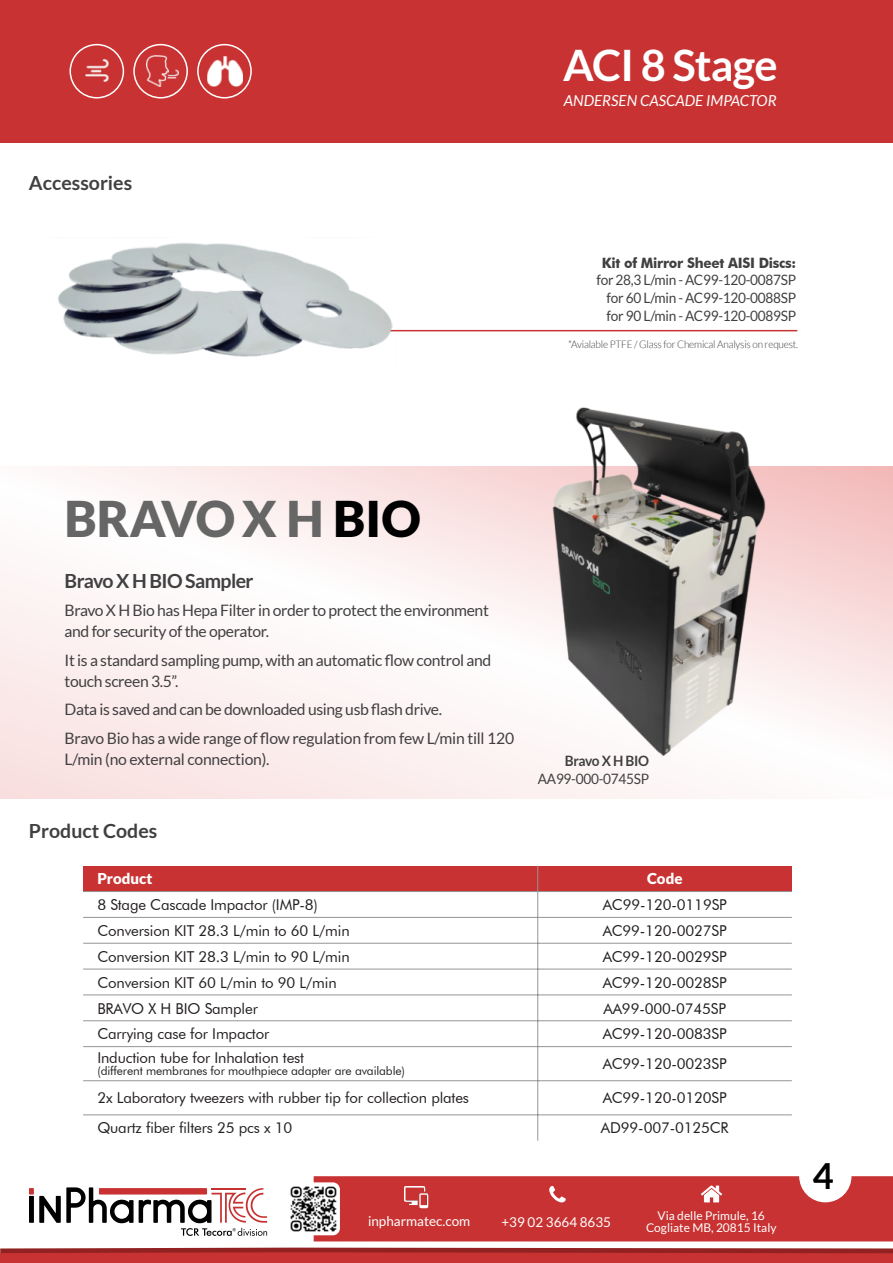
<style>
.page{position:relative;width:893px;height:1263px;background:#fff}
.page>*{position:absolute;margin:0;border:0;box-sizing:border-box;transform-origin:0 0}
.t1{font:900 49.2px "Lato";color:#666}
.t2{font:700 43.35px "Lato";letter-spacing:-.02em;color:#fff}
.t3{font:700 36px "Lato";color:#000}
.t4{font:700 19.5px "Lato";color:#403f41}
.t5{font:700 19.5px "Lato";letter-spacing:-.03em;color:#403f41}
.t6{font:15.75px/21px "Lato";letter-spacing:-.025em;color:#403f41}
.t7{font:italic 15.15px "Lato";color:#fff}
.t8{font:15px "Futura BT";letter-spacing:-.01em;color:#231f20}
.t9{font:900 15px "Lato";color:#fff}
.t10{font:14.25px/17.5px "Lato";letter-spacing:-.02em;color:#404040;text-align:justify;scale:.96 1}
.t11{font:700 14.25px "Futura BT";letter-spacing:-.02em;color:#404040;scale:.96 1}
.t12{font:700 14.25px "Lato";letter-spacing:-.03em;color:#404040;scale:.96 1}
.t13{font:13.5px "Lato";color:#fff}
.t14{font:12px "Futura BT";letter-spacing:-.01em;color:#231f20}
.t15{font:12px/12px "Lato";color:#fff;text-align:center}
.t16{font:300 10.5px "Lato";letter-spacing:-.02em;color:#404040;scale:.96 1}
.s1{color:#000}
</style>
<div class="page">
<svg style="left:0;top:1247px;width:893px;height:16px;background:#bb3a3a"></svg>
<div style="left:0;top:0;width:893px;height:142px;background:#c83232"></div>
<div style="left:70px;top:44px;width:54px;height:55px;border:2px solid #fff;border-radius:50%"></div>
<div style="left:133px;top:44px;width:55px;height:55px;border:2px solid #fff;border-radius:50%"></div>
<div style="left:197px;top:44px;width:55px;height:55px;border:2px solid #fff;border-radius:50%"></div>
<img style="left:85px;top:59px;width:23px;height:23px">
<img style="left:147px;top:56px;width:32px;height:30px">
<img style="left:207px;top:57px;width:36px;height:29px">
<hr style="left:282px;top:330px;width:515px;height:1px;background:#c83232">
<img style="left:58px;top:243px;width:339px;height:114px">
<img style="left:552px;top:407px;width:213px;height:354px">
<div style="left:83px;top:866px;width:709px;height:25px;background:#c83232"></div>
<hr style="left:537px;top:866px;width:1px;height:275px;background:#959595">
<hr style="left:83px;top:891px;width:709px;height:1px;background:#959595">
<hr style="left:83px;top:917px;width:709px;height:1px;background:#959595">
<hr style="left:83px;top:943px;width:709px;height:1px;background:#959595">
<hr style="left:83px;top:969px;width:709px;height:1px;background:#959595">
<hr style="left:83px;top:995px;width:709px;height:1px;background:#959595">
<hr style="left:83px;top:1020px;width:709px;height:1px;background:#959595">
<hr style="left:83px;top:1046px;width:709px;height:1px;background:#959595">
<hr style="left:83px;top:1080px;width:709px;height:1px;background:#959595">
<hr style="left:83px;top:1114px;width:709px;height:1px;background:#959595">
<svg style="left:29px;top:1187px;width:238px;height:49px"></svg>
<div style="left:314px;top:1176px;width:579px;height:65px;background:#c83232"></div>
<div style="left:287px;top:1182px;width:53px;height:53px;background:#fff;border:2px solid #fff;border-radius:6px"></div>
<img style="left:290px;top:1185px;width:47px;height:48px">
<h3 class="t4" style="left:29px;top:174px;width:105px">Accessories</h3>
<h2 class="t2" style="left:563px;top:46px;width:216px">ACI 8 Stage</h2>
<p class="t7" style="left:564px;top:93px;width:214px">ANDERSEN CASCADE IMPACTOR</p>
<p class="t11" style="left:602px;top:257px;width:204px">Kit of Mirror Sheet AISI Discs:</p>
<p class="t10" style="left:607px;top:272px;width:199px;text-indent:-10px">for 28,3 L/min - AC99-120-0087SP for 60 L/min - AC99-120-0088SP for 90 L/min - AC99-120-0089SP</p>
<p class="t16" style="left:568px;top:340px;width:241px">*Avialable PTFE / Glass for Chemical Analysis on request.</p>
<h1 class="t1" style="left:65px;top:498px;width:358px">BRAVO X H <span class="s1">BIO</span></h1>
<h3 class="t5" style="left:65px;top:572px;width:190px">Bravo X H BIO Sampler</h3>
<p class="t6" style="left:65px;top:601px;width:426px">Bravo X H Bio has Hepa Filter in order to protect the environment and for security of the operator.</p>
<p class="t6" style="left:65px;top:650px;width:428px">It is a standard sampling pump, with an automatic flow control and touch screen 3.5”.</p>
<p class="t6" style="left:65px;top:696px;width:451px;line-height:28.5px">Data is saved and can be downloaded using usb flash drive.<br>Bravo Bio has a wide range of flow regulation from few L/min till 120</p>
<p class="t6" style="left:65px;top:749px;width:206px">L/min (no external connection).</p>
<p class="t12" style="left:565px;top:754px;width:89px">Bravo X H BIO</p>
<p class="t10" style="left:538px;top:770px;width:117px">AA99-000-0745SP</p>
<h3 class="t4" style="left:29px;top:822px;width:130px">Product Codes</h3>
<p class="t9" style="left:97px;top:872px;width:57px">Product</p>
<p class="t9" style="left:647px;top:872px;width:37px">Code</p>
<p class="t8" style="left:97px;top:899px;width:222px">8 Stage Cascade Impactor (IMP-8)</p>
<p class="t8" style="left:603px;top:899px;width:126px">AC99-120-0119SP</p>
<p class="t8" style="left:97px;top:924px;width:254px">Conversion KIT 28.3 L/min to 60 L/min</p>
<p class="t8" style="left:603px;top:924px;width:125px">AC99-120-0027SP</p>
<p class="t8" style="left:97px;top:950px;width:254px">Conversion KIT 28.3 L/min to 90 L/min</p>
<p class="t8" style="left:603px;top:950px;width:125px">AC99-120-0029SP</p>
<p class="t8" style="left:97px;top:976px;width:241px">Conversion KIT 60 L/min to 90 L/min</p>
<p class="t8" style="left:603px;top:976px;width:125px">AC99-120-0028SP</p>
<p class="t8" style="left:97px;top:1002px;width:162px">BRAVO X H BIO Sampler</p>
<p class="t8" style="left:603px;top:1002px;width:124px">AA99-000-0745SP</p>
<p class="t8" style="left:97px;top:1028px;width:173px">Carrying case for Impactor</p>
<p class="t8" style="left:603px;top:1028px;width:125px">AC99-120-0083SP</p>
<p class="t8" style="left:97px;top:1052px;width:208px">Induction tube for Inhalation test</p>
<p class="t14" style="left:97px;top:1066px;width:309px">(different membranes for mouthpiece adapter are available)</p>
<p class="t8" style="left:603px;top:1058px;width:125px">AC99-120-0023SP</p>
<p class="t8" style="left:97px;top:1092px;width:373px">2x Laboratory tweezers with rubber tip for collection plates</p>
<p class="t8" style="left:603px;top:1092px;width:125px">AC99-120-0120SP</p>
<p class="t8" style="left:97px;top:1122px;width:196px">Quartz fiber filters 25 pcs x 10</p>
<p class="t8" style="left:601px;top:1122px;width:129px">AD99-007-0125CR</p>
<p class="t13" style="left:368px;top:1215px;width:104px">inpharmatec.com</p>
<p class="t13" style="left:501px;top:1216px;width:111px">+39 02 3664 8635</p>
<p class="t15" style="left:646px;top:1210px;width:132px">Via delle Primule, 16<br>Cogliate MB, 20815 Italy</p>
<h3 class="t3" style="left:813px;top:1160px;width:22px">4</h3>
</div>
